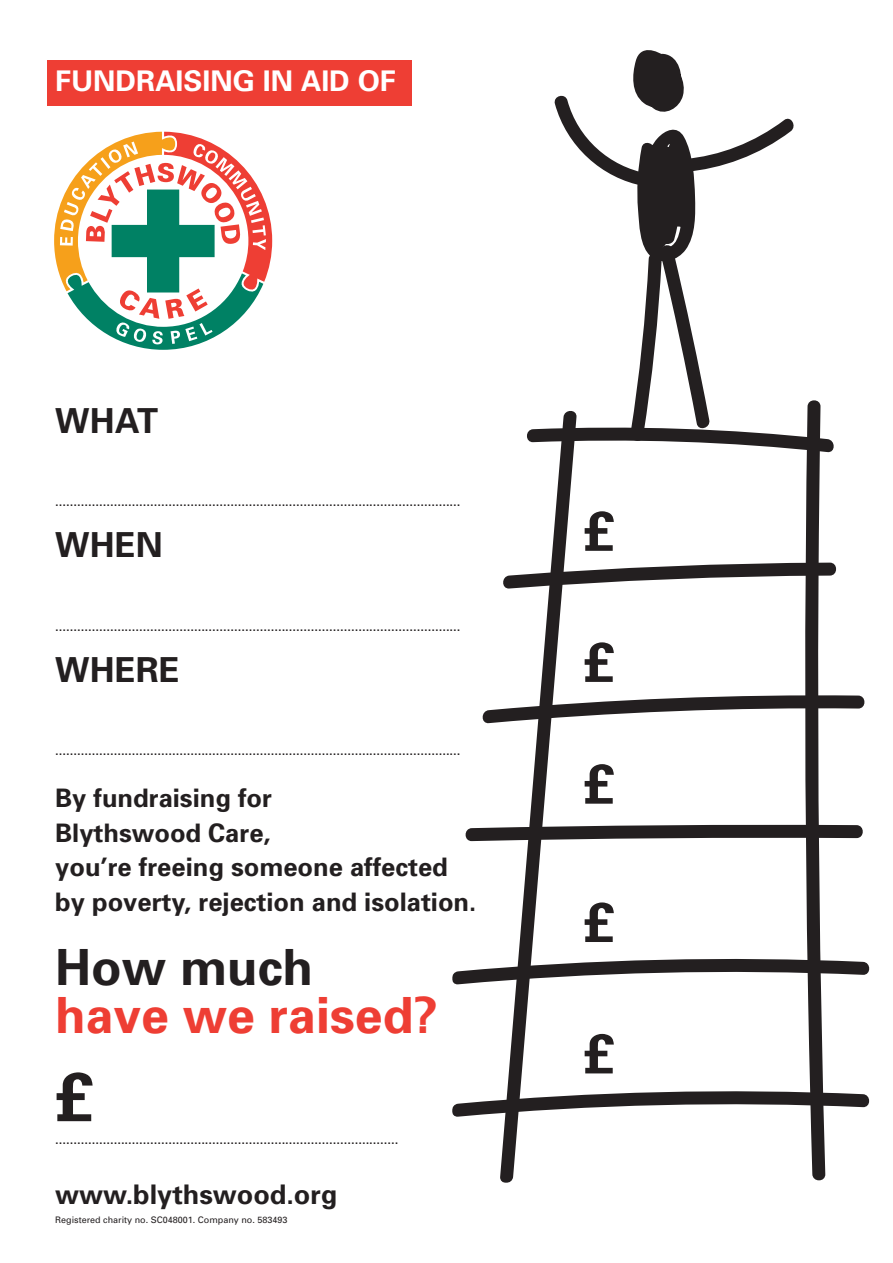
<style>
.page{position:relative;width:893px;height:1263px;background:#fff}
.page>*{position:absolute;margin:0;border:0;box-sizing:border-box;transform-origin:0 0}
.t1{font:700 69px "Univers";color:#231f20}
.t2{font:700 55.95px "Univers";color:#231f20}
.t3{font:700 49.95px "Univers";color:#ee3e34}
.t4{font:700 49.95px "Univers";color:#231f20}
.t5{font:700 34.5px "Univers";color:#231f20}
.t6{font:700 28.5px "Univers";color:#fff}
.t7{font:700 27px "Univers";color:#231f20}
.t8{font:700 25.5px "Univers";color:#231f20}
.t9{font:13.2px "Univers";color:#231f20}
.t10{font:9px "Univers";color:#231f20}
</style>
<div class="page">
<svg style="left:452px;top:50px;width:418px;height:1132px"></svg>
<div style="left:47px;top:60px;width:365px;height:45px;background:#ee3e34"></div>
<svg style="left:54px;top:131px;width:218px;height:219px"></svg>
<p class="t6" style="left:55px;top:71px;width:342px">FUNDRAISING IN AID OF</p>
<p class="t5" style="left:55px;top:408px;width:104px">WHAT</p>
<p class="t9" style="left:55px;top:497px;width:407px">...............................................................................................................</p>
<p class="t5" style="left:55px;top:532px;width:109px">WHEN</p>
<p class="t9" style="left:55px;top:621px;width:407px">...............................................................................................................</p>
<p class="t5" style="left:55px;top:657px;width:126px">WHERE</p>
<p class="t9" style="left:55px;top:746px;width:407px">...............................................................................................................</p>
<p class="t8" style="left:55px;top:788px;width:218px">By fundraising for</p>
<p class="t8" style="left:55px;top:823px;width:217px">Blythswood Care,</p>
<p class="t8" style="left:55px;top:858px;width:394px">you’re freeing someone affected</p>
<p class="t8" style="left:55px;top:892px;width:422px">by poverty, rejection and isolation.</p>
<p class="t4" style="left:55px;top:949px;width:259px">How much</p>
<p class="t3" style="left:55px;top:997px;width:384px">have we raised?</p>
<p class="t1" style="left:55px;top:1071px;width:40px">£</p>
<p class="t9" style="left:55px;top:1134px;width:345px">..............................................................................................</p>
<p class="t7" style="left:55px;top:1184px;width:284px">www.blythswood.org</p>
<p class="t10" style="left:55px;top:1216px;width:234px">Registered charity no. SC048001. Company no. 583493</p>
<p class="t2" style="left:584px;top:510px;width:33px">£</p>
<p class="t2" style="left:584px;top:641px;width:33px">£</p>
<p class="t2" style="left:584px;top:763px;width:33px">£</p>
<p class="t2" style="left:584px;top:901px;width:33px">£</p>
<p class="t2" style="left:584px;top:1033px;width:33px">£</p>
</div>
